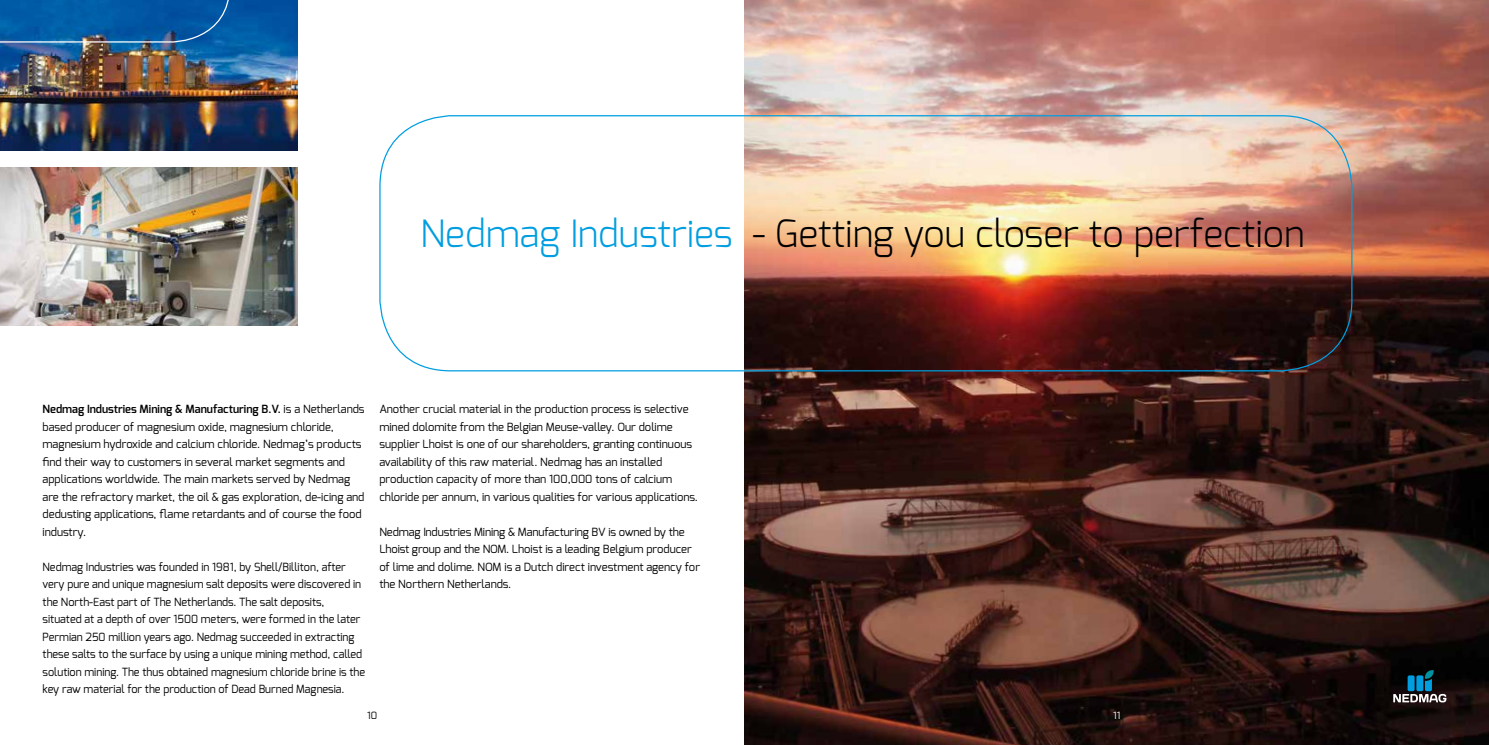
<style>
.page{position:relative;width:1489px;height:745px;background:#fff}
.page>*{position:absolute;margin:0;border:0;box-sizing:border-box;transform-origin:0 0}
.t1{font:300 37.5px "Exo";color:#000}
.t2{font:11.25px/17.5px "Exo";color:#000}
.t3{font:10px "Exo";color:#000}
.t4{font:10px "Exo";color:#fff}
.s1{color:#009ee0}
.s2{font-weight:600}
</style>
<div class="page">
<img style="left:744px;top:0;width:744px;height:744px">
<img style="left:0;top:0;width:298px;height:150px">
<img style="left:0;top:168px;width:298px;height:157px">
<svg style="left:0;top:0;width:230px;height:43px;background:#0b5fa6"></svg>
<svg style="left:1393px;top:669px;width:53px;height:33px;background:#2a4551"></svg>
<h1 class="t1" style="left:420px;top:209px;width:886px"><span class="s1">Nedmag Industries</span> - Getting you closer to perfection</h1>
<p class="t2" style="left:43px;top:400px;width:323px"><span class="s2">Nedmag Industries Mining &amp; Manufacturing B.V.</span> is a Netherlands based producer of magnesium oxide, magnesium chloride, magnesium hydroxide and calcium chloride. Nedmag’s products find their way to customers in several market segments and applications worldwide. The main markets served by Nedmag are the refractory market, the oil &amp; gas exploration, de-icing and dedusting applications, flame retardants and of course the food industry.</p>
<p class="t2" style="left:43px;top:557px;width:324px">Nedmag Industries was founded in 1981, by Shell/Billiton, after very pure and unique magnesium salt deposits were discovered in the North-East part of The Netherlands. The salt deposits, situated at a depth of over 1500 meters, were formed in the later Permian 250 million years ago. Nedmag succeeded in extracting these salts to the surface by using a unique mining method, called solution mining. The thus obtained magnesium chloride brine is the key raw material for the production of Dead Burned Magnesia.</p>
<p class="t2" style="left:379px;top:400px;width:320px">Another crucial material in the production process is selective mined dolomite from the Belgian Meuse-valley. Our dolime supplier Lhoist is one of our shareholders, granting continuous availability of this raw material. Nedmag has an installed production capacity of more than 100,000 tons of calcium chloride per annum, in various qualities for various applications.</p>
<p class="t2" style="left:379px;top:522px;width:322px">Nedmag Industries Mining &amp; Manufacturing BV is owned by the Lhoist group and the NOM. Lhoist is a leading Belgium producer of lime and dolime. NOM is a Dutch direct investment agency for the Northern Netherlands.</p>
<p class="t3" style="left:367px;top:708px;width:12px">10</p>
<p class="t4" style="left:1113px;top:708px;width:9px">11</p>
</div>
